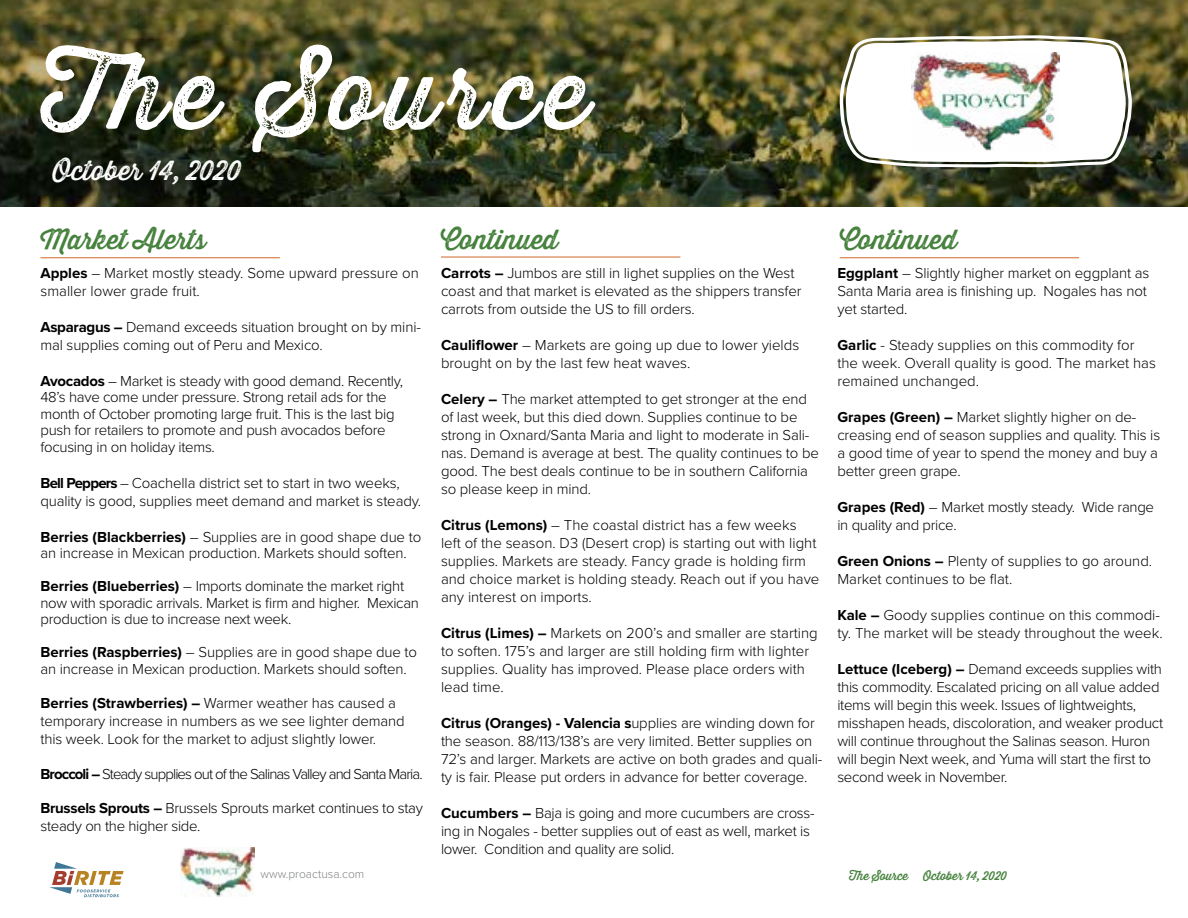
<style>
.page{position:relative;width:1188px;height:918px;background:#fff}
.page>*{position:absolute;margin:0;border:0;box-sizing:border-box;transform-origin:0 0}
.t1{font:99px "Thirsty Rough Reg Two";letter-spacing:.07em;color:#fff}
.t2{font:27px "Thirsty Rough Reg One";color:#45813c}
.t3{font:27px "Thirsty Rough Reg Two";color:#fff}
.t4{font:300 15px/18px "Proxima Nova";letter-spacing:-.01em;color:#000}
.t5{font:300 15px "Proxima Nova";letter-spacing:-.06em;color:#000}
.t6{font:12px "Thirsty Rough Reg One";color:#45813c}
.t7{font:300 12px "Proxima Nova";color:#808285}
.s1{font-weight:700}
</style>
<div class="page">
<img style="left:0;top:0;width:1188px;height:207px">
<svg style="left:840px;top:35px;width:292px;height:132px"></svg>
<img style="left:181px;top:847px;width:73px;height:49px">
<hr style="left:40px;top:257px;width:240px;height:1px;background:#d06828">
<img style="left:912px;top:52px;width:148px;height:99px">
<hr style="left:441px;top:257px;width:239px;height:1px;background:#d06828">
<hr style="left:840px;top:257px;width:239px;height:1px;background:#d06828">
<img style="left:49px;top:862px;width:75px;height:36px">
<h1 class="t1" style="left:40px;top:20px;width:550px">The Source</h1>
<h2 class="t3" style="left:53px;top:151px;width:190px">October 14, 2020</h2>
<h2 class="t2" style="left:40px;top:220px;width:167px">Market Alerts</h2>
<p class="t4" style="left:40px;top:263px;width:380px"><span class="s1">Apples</span> – Market mostly steady. Some upward pressure on smaller lower grade fruit.</p>
<p class="t4" style="left:40px;top:317px;width:382px"><span class="s1">Asparagus –</span> Demand exceeds situation brought on by mini&shy;mal supplies coming out of Peru and Mexico.</p>
<p class="t4" style="left:40px;top:372px;width:364px;line-height:16.5px"><span class="s1">Avocados</span> – Market is steady with good demand. Recently, 48’s have come under pressure. Strong retail ads for the month of October promoting large fruit. This is the last big push for retailers to promote and push avocados before focusing in on holiday items.</p>
<p class="t4" style="left:40px;top:473px;width:382px"><span class="s1">Bell Peppers</span> – Coachella district set to start in two weeks, quality is good, supplies meet demand and market is steady.</p>
<p class="t4" style="left:40px;top:528px;width:382px;line-height:16.5px"><span class="s1">Berries (Blackberries)</span> – Supplies are in good shape due to an increase in Mexican production. Markets should soften.</p>
<p class="t4" style="left:40px;top:577px;width:380px;line-height:16.5px"><span class="s1">Berries (Blueberries)</span> – Imports dominate the market right now with sporadic arrivals. Market is firm and higher. Mexican production is due to increase next week.</p>
<p class="t4" style="left:40px;top:643px;width:378px;line-height:16.5px"><span class="s1">Berries (Raspberries)</span> – Supplies are in good shape due to an increase in Mexican production. Markets should soften.</p>
<p class="t4" style="left:40px;top:694px;width:366px"><span class="s1">Berries (Strawberries) –</span> Warmer weather has caused a temporary increase in numbers as we see lighter demand this week. Look for the market to adjust slightly lower.</p>
<p class="t5" style="left:40px;top:763px;width:384px"><span class="s1">Broccoli –</span> Steady supplies out of the Salinas Valley and Santa Maria.</p>
<p class="t4" style="left:40px;top:799px;width:384px"><span class="s1">Brussels Sprouts –</span> Brussels Sprouts market continues to stay steady on the higher side.</p>
<h2 class="t2" style="left:441px;top:220px;width:119px">Continued</h2>
<h2 class="t2" style="left:840px;top:220px;width:119px">Continued</h2>
<p class="t4" style="left:441px;top:263px;width:362px"><span class="s1">Carrots –</span> Jumbos are still in lighet supplies on the West coast and that market is elevated as the shippers transfer carrots from outside the US to fill orders.</p>
<p class="t4" style="left:441px;top:335px;width:360px"><span class="s1">Cauliflower</span> – Markets are going up due to lower yields brought on by the last few heat waves.</p>
<p class="t4" style="left:441px;top:389px;width:380px"><span class="s1">Celery –</span> The market attempted to get stronger at the end of last week, but this died down. Supplies continue to be strong in Oxnard/Santa Maria and light to moderate in Sali&shy;nas. Demand is average at best. The quality continues to be good. The best deals continue to be in southern California so please keep in mind.</p>
<p class="t4" style="left:441px;top:515px;width:380px"><span class="s1">Citrus (Lemons)</span> – The coastal district has a few weeks left of the season. D3 (Desert crop) is starting out with light supplies. Markets are steady. Fancy grade is holding firm and choice market is holding steady. Reach out if you have any interest on imports.</p>
<p class="t4" style="left:441px;top:623px;width:378px"><span class="s1">Citrus (Limes) –</span> Markets on 200’s and smaller are starting to soften. 175’s and larger are still holding firm with lighter supplies. Quality has improved. Please place orders with lead time.</p>
<p class="t4" style="left:441px;top:713px;width:383px"><span class="s1">Citrus (Oranges) - Valencia s</span>upplies are winding down for the season. 88/113/138’s are very limited. Better supplies on 72’s and larger. Markets are active on both grades and quali&shy;ty is fair. Please put orders in advance for better coverage.</p>
<p class="t4" style="left:441px;top:803px;width:375px"><span class="s1">Cucumbers –</span> Baja is going and more cucumbers are cross&shy;ing in Nogales - better supplies out of east as well, market is lower. Condition and quality are solid.</p>
<p class="t4" style="left:837px;top:263px;width:314px"><span class="s1">Eggplant</span> – Slightly higher market on eggplant as<br>Santa Maria area is finishing up. Nogales has not yet started.</p>
<p class="t4" style="left:837px;top:335px;width:320px"><span class="s1">Garlic</span> - Steady supplies on this commodity for the week. Overall quality is good. The market has remained unchanged.</p>
<p class="t4" style="left:837px;top:407px;width:324px"><span class="s1">Grapes (Green) –</span> Market slightly higher on de&shy;creasing end of season supplies and quality. This is a good time of year to spend the money and buy a better green grape.</p>
<p class="t4" style="left:837px;top:497px;width:318px"><span class="s1">Grapes (Red)</span> – Market mostly steady. Wide range in quality and price.</p>
<p class="t4" style="left:837px;top:551px;width:316px"><span class="s1">Green Onions –</span> Plenty of supplies to go around.<br>Market continues to be flat.</p>
<p class="t4" style="left:837px;top:605px;width:327px"><span class="s1">Kale –</span> Goody supplies continue on this commodi&shy;ty. The market will be steady throughout the week.</p>
<p class="t4" style="left:837px;top:659px;width:327px"><span class="s1">Lettuce (Iceberg) –</span> Demand exceeds supplies with this commodity. Escalated pricing on all value added items will begin this week. Issues of lightweights, misshapen heads, discoloration, and weaker product will continue throughout the Salinas season. Huron will begin Next week, and Yuma will start the first to second week in November.</p>
<p class="t7" style="left:260px;top:865px;width:105px">www.proactusa.com</p>
<p class="t6" style="left:849px;top:867px;width:60px">The Source</p>
<p class="t6" style="left:923px;top:867px;width:85px">October 14, 2020</p>
</div>
